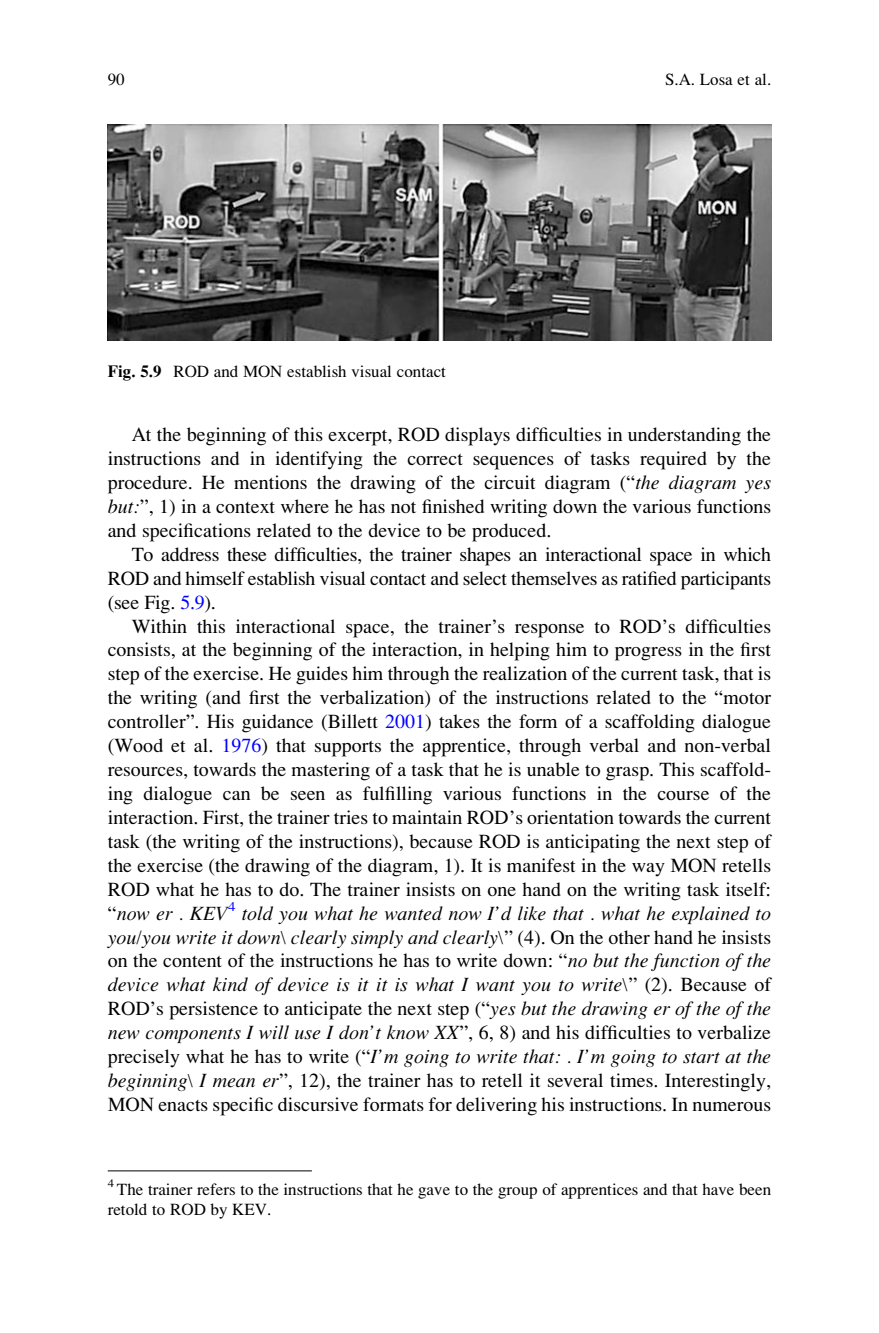
<style>
.page{position:relative;width:879px;height:1333px;background:#fff}
.page>*{position:absolute;margin:0;border:0;box-sizing:border-box;transform-origin:0 0}
.t1{font:20px/24px "Adv P6975";color:#000;text-align:justify}
.t2{font:20px/24px "Adv P696 A";color:#000}
.t3{font:17px/20px "Adv P6975";color:#000}
.s1{font-family:"Adv P6960"}
.s2{font-family:"Adv P696 A"}
.s3{color:#00f}
.s4{font-family:"Adv P6975"}
</style>
<div class="page">
<img style="left:108px;top:125px;width:663px;height:215px">
<hr style="left:108px;top:1170px;width:204px;height:1px;background:#000">
<p class="t3" style="left:108px;top:71px;width:18px">90</p>
<p class="t3" style="left:665px;top:71px;width:108px">S.A. Losa et al.</p>
<p class="t3" style="left:108px;top:362px;width:340px"><span class="s1">Fig. 5.9</span> ROD and MON establish visual contact</p>
<p class="t1" style="left:108px;top:424px;width:665px;text-indent:24px">At the beginning of this excerpt, ROD displays difficulties in understanding the instructions and in identifying the correct sequences of tasks required by the procedure. He mentions the drawing of the circuit diagram (“<span class="s2">the diagram yes but:</span>”, 1) in a context where he has not finished writing down the various functions and specifications related to the device to be produced.</p>
<p class="t1" style="left:108px;top:544px;width:665px;text-indent:24px">To address these difficulties, the trainer shapes an interactional space in which ROD and himself establish visual contact and select themselves as ratified participants (see Fig. <span class="s3">5.9</span>).</p>
<p class="t1" style="left:108px;top:616px;width:665px;text-indent:24px">Within this interactional space, the trainer’s response to ROD’s difficulties consists, at the beginning of the interaction, in helping him to progress in the first step of the exercise. He guides him through the realization of the current task, that is the writing (and first the verbalization) of the instructions related to the “motor controller”. His guidance (Billett <span class="s3">2001</span>) takes the form of a scaffolding dialogue (Wood et al. <span class="s3">1976</span>) that supports the apprentice, through verbal and non-verbal resources, towards the mastering of a task that he is unable to grasp. This scaffold&shy;ing dialogue can be seen as fulfilling various functions in the course of the interaction. First, the trainer tries to maintain ROD’s orientation towards the current task (the writing of the instructions), because ROD is anticipating the next step of the exercise (the drawing of the diagram, 1). It is manifest in the way MON retells ROD what he has to do. The trainer insists on one hand on the writing task itself:</p>
<p class="t2" style="left:108px;top:902px;width:665px"><span class="s4">“</span>now er . KEV<sup>4</sup> told you what he wanted now I’d like that . what he explained to you/you write it down\ clearly simply and clearly\<span class="s4">” (4). On the other hand he insists</span></p>
<p class="t1" style="left:108px;top:950px;width:665px">on the content of the instructions he has to write down: “<span class="s2">no but the function of the</span></p>
<p class="t2" style="left:108px;top:974px;width:665px">device what kind of device is it it is what I want you to write\<span class="s4">” (2). Because of</span></p>
<p class="t1" style="left:108px;top:998px;width:665px">ROD’s persistence to anticipate the next step (“<span class="s2">yes but the drawing er of the of the new components I will use I don’t know XX</span>”, 6, 8) and his difficulties to verbalize</p>
<p class="t2" style="left:108px;top:1046px;width:665px"><span class="s4">precisely what he has to write (“</span>I’m going to write that: . I’m going to start at the</p>
<p class="t1" style="left:108px;top:1070px;width:665px"><span class="s2">beginning\ I mean er</span>”, 12), the trainer has to retell it several times. Interestingly,<br>MON enacts specific discursive formats for delivering his instructions. In numerous</p>
<p class="t3" style="left:108px;top:1180px;width:665px"><sup>4</sup> The trainer refers to the instructions that he gave to the group of apprentices and that have been retold to ROD by KEV.</p>
</div>
